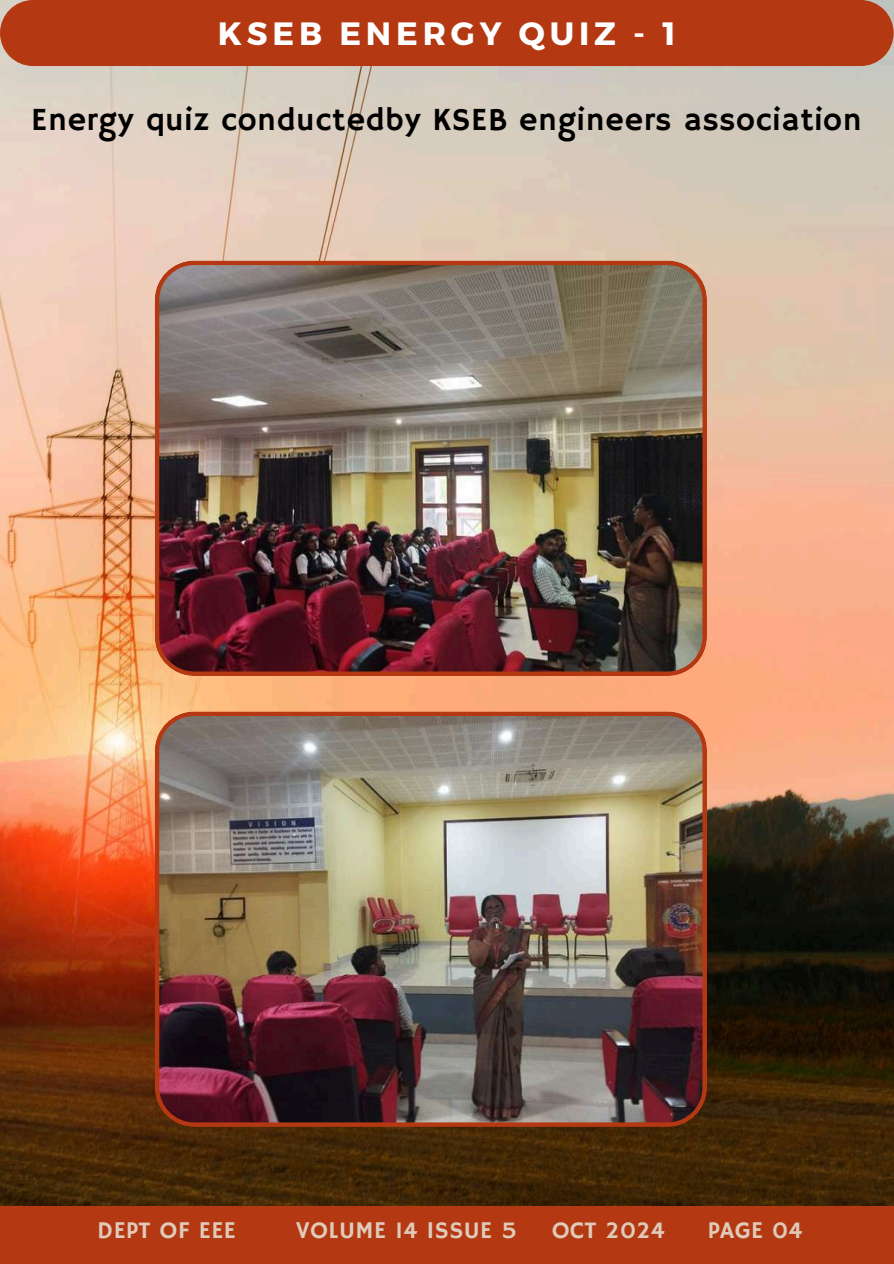
<style>
.page{position:relative;width:894px;height:1264px;background:#fff}
.page>*{position:absolute;margin:0;border:0;box-sizing:border-box;transform-origin:0 0}
.t1{font:700 32.25px "Montserrat";letter-spacing:.15em;color:#fff}
.t2{font:32.1px "Hammersmith One";letter-spacing:.02em;color:#000}
.t3{font:24px "Hammersmith One";letter-spacing:.02em;color:#e0cbbb}
</style>
<div class="page">
<img style="left:0;top:66px;width:893px;height:1140px">
<div style="left:0;top:1206px;width:893px;height:57px;background:#b43913"></div>
<div style="left:0;top:0;width:893px;height:66px;background:#b43913"></div>
<img style="left:155px;top:260px;width:551px;height:416px">
<img style="left:155px;top:711px;width:551px;height:415px">
<p class="t1" style="left:218px;top:13px;width:459px">KSEB ENERGY QUIZ - 1</p>
<p class="t2" style="left:31px;top:101px;width:831px">Energy quiz conductedby KSEB engineers association</p>
<p class="t3" style="left:97px;top:1216px;width:140px">DEPT OF EEE</p>
<p class="t3" style="left:295px;top:1216px;width:223px">VOLUME 14 ISSUE 5</p>
<p class="t3" style="left:551px;top:1216px;width:115px">OCT 2024</p>
<p class="t3" style="left:707px;top:1216px;width:96px">PAGE 04</p>
</div>
